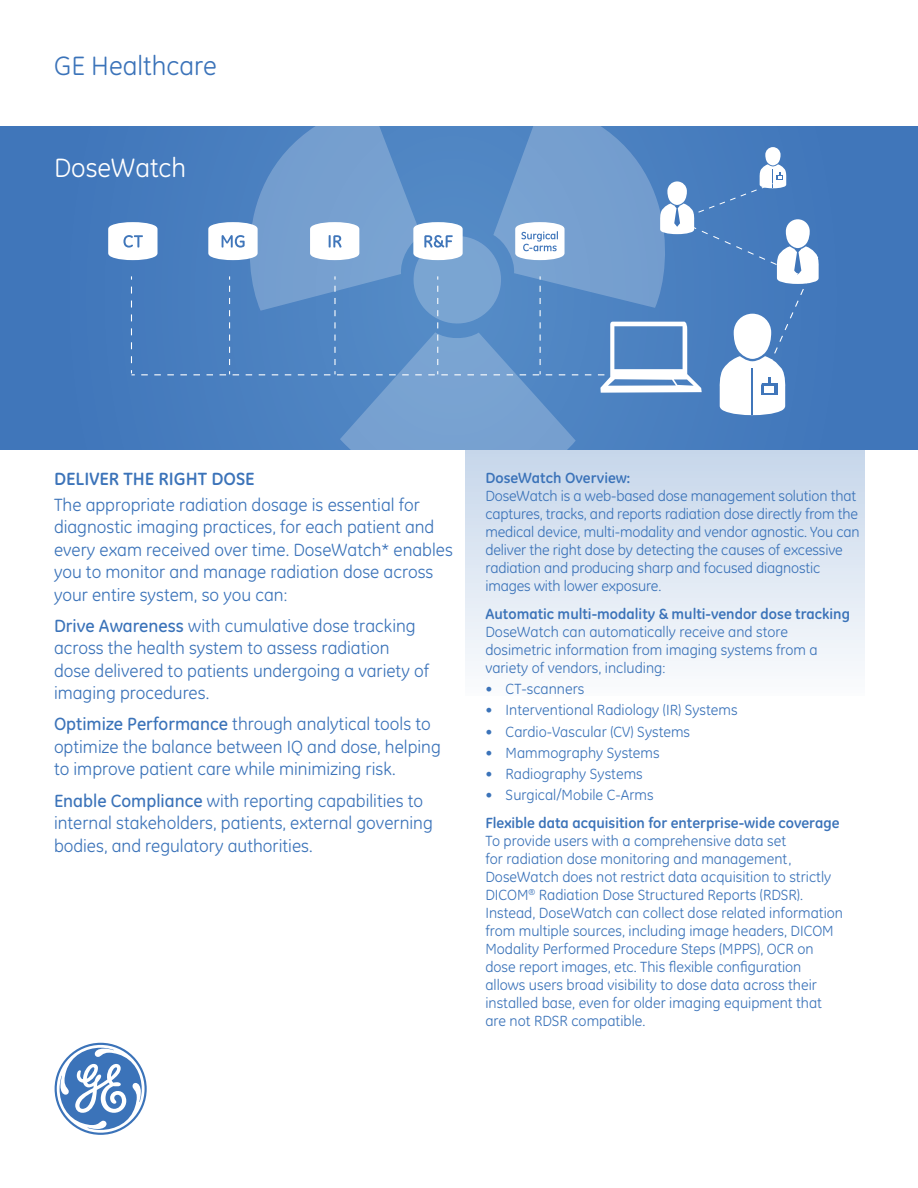
<style>
.page{position:relative;width:918px;height:1188px;background:#fff}
.page>*{position:absolute;margin:0;border:0;box-sizing:border-box;transform-origin:0 0}
.t1{font:27px "GE Inspira";color:#3b73b9}
.t2{font:27px "GE Inspira";color:#fff}
.t3{font:18px/22.5px "GE Inspira";color:#3b73b9}
.t4{font:700 18px "GE Inspira";color:#3b73b9}
.t5{font:15px/18px "GE Inspira";color:#3b73b9}
.t6{font:700 15px "GE Inspira";color:#3b73b9}
.s1{font-weight:500}
</style>
<div class="page">
<svg style="left:55px;top:1043px;width:92px;height:92px"></svg>
<div style="left:465px;top:449px;width:400px;height:247px;background:linear-gradient(to bottom,#c6d6ea,#fbfcfd)"></div>
<div style="left:0;top:126px;width:918px;height:323px;background:#4076ba"></div>
<svg style="left:108px;top:126px;width:711px;height:323px"></svg>
<h1 class="t1" style="left:54px;top:50px;width:164px">GE Healthcare</h1>
<h1 class="t2" style="left:54px;top:152px;width:134px">DoseWatch</h1>
<p class="t4" style="left:54px;top:467px;width:115px">Deliver the Righ</p>
<p class="t4" style="left:198px;top:467px;width:37px">t Dose</p>
<p class="t3" style="left:54px;top:493px;width:400px">The appropriate radiation dosage is essential for diagnostic imaging practices, for each patient and every exam received over time. DoseWatch* enables you to monitor and manage radiation dose across your entire system, so you can:</p>
<p class="t3" style="left:54px;top:614px;width:377px"><span class="s1">Drive Awareness</span> with cumulative dose tracking across the health system to assess radiation dose delivered to patients undergoing a variety of imaging procedures.</p>
<p class="t3" style="left:54px;top:713px;width:388px"><span class="s1">Optimize Performance</span> through analytical tools to optimize the balance between IQ and dose, helping to improve patient care while minimizing risk.</p>
<p class="t3" style="left:54px;top:789px;width:380px"><span class="s1">Enable Compliance</span> with reporting capabilities to internal stakeholders, patients, external governing bodies, and regulatory authorities.</p>
<p class="t6" style="left:485px;top:468px;width:146px">DoseWatch Overview:</p>
<p class="t5" style="left:485px;top:487px;width:376px">DoseWatch is a web-based dose management solution that captures, tracks, and reports radiation dose directly from the medical device, multi-modality and vendor agnostic. You can deliver the right dose by detecting the causes of excessive radiation and producing sharp and focused diagnostic images with lower exposure.</p>
<p class="t6" style="left:485px;top:604px;width:366px">Automatic multi-modality &amp; multi-vendor dose tracking</p>
<p class="t5" style="left:485px;top:623px;width:334px">DoseWatch can automatically receive and store dosimetric information from imaging systems from a variety of vendors, including:</p>
<p class="t5" style="left:485px;top:680px;width:101px">• CT-scanners</p>
<p class="t5" style="left:485px;top:701px;width:254px">• Interventional Radiology (IR) Systems</p>
<p class="t5" style="left:485px;top:722px;width:206px">• Cardio-Vascular (CV) Systems</p>
<p class="t5" style="left:485px;top:744px;width:176px">• Mammography Systems</p>
<p class="t5" style="left:485px;top:765px;width:159px">• Radiography Systems</p>
<p class="t5" style="left:485px;top:786px;width:170px">• Surgical/Mobile C-Arms</p>
<p class="t6" style="left:485px;top:813px;width:356px">Flexible data acquisition for enterprise-wide coverage</p>
<p class="t5" style="left:485px;top:832px;width:359px">To provide users with a comprehensive data set<br>for radiation dose monitoring and management, DoseWatch does not restrict data acquisition to strictly DICOM<sup>®</sup> Radiation Dose Structured Reports (RDSR).<br>Instead, DoseWatch can collect dose related information from multiple sources, including image headers, DICOM Modality Performed Procedure Steps (MPPS), OCR on dose report images, etc. This flexible configuration allows users broad visibility to dose data across their installed base, even for older imaging equipment that are not RDSR compatible.</p>
</div>
